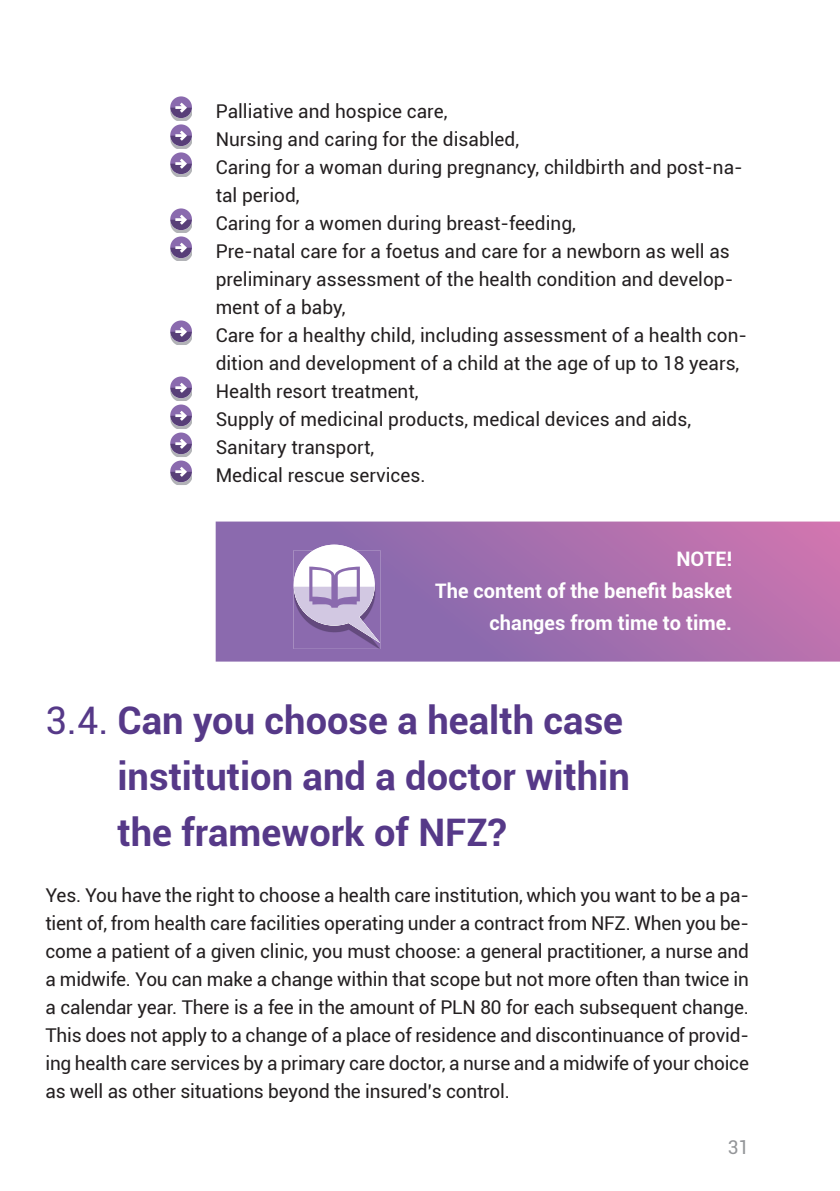
<style>
.page{position:relative;width:840px;height:1191px;background:#fff}
.page>*{position:absolute;margin:0;border:0;box-sizing:border-box;transform-origin:0 0}
.t1{font:700 38px/56px "Roboto";color:#563988}
.t2{font:700 20px/32px "Roboto";color:#fff;text-align:right}
.t3{font:19px/28px "Roboto";color:#231f20}
.t4{font:19px "Roboto";color:#939598}
.s1{font-weight:400}
</style>
<div class="page">
<svg style="left:215px;top:521px;width:624px;height:140px;background:#a36eae"></svg>
<img style="left:173px;top:118px;width:17px;height:3px">
<svg style="left:170px;top:96px;width:22px;height:22px"></svg>
<svg style="left:170px;top:103px;width:22px;height:15px"></svg>
<img style="left:173px;top:146px;width:17px;height:3px">
<svg style="left:170px;top:124px;width:22px;height:22px"></svg>
<svg style="left:170px;top:131px;width:22px;height:15px"></svg>
<img style="left:173px;top:174px;width:17px;height:3px">
<svg style="left:170px;top:152px;width:22px;height:22px"></svg>
<svg style="left:170px;top:159px;width:22px;height:15px"></svg>
<img style="left:173px;top:230px;width:17px;height:3px">
<svg style="left:170px;top:208px;width:22px;height:22px"></svg>
<svg style="left:170px;top:215px;width:22px;height:15px"></svg>
<img style="left:173px;top:258px;width:17px;height:3px">
<svg style="left:170px;top:236px;width:22px;height:22px"></svg>
<svg style="left:170px;top:243px;width:22px;height:15px"></svg>
<img style="left:173px;top:342px;width:17px;height:3px">
<svg style="left:170px;top:320px;width:22px;height:22px"></svg>
<svg style="left:170px;top:327px;width:22px;height:15px"></svg>
<img style="left:173px;top:398px;width:17px;height:3px">
<svg style="left:170px;top:376px;width:22px;height:22px"></svg>
<svg style="left:170px;top:383px;width:22px;height:15px"></svg>
<img style="left:173px;top:426px;width:17px;height:3px">
<svg style="left:170px;top:404px;width:22px;height:22px"></svg>
<svg style="left:170px;top:411px;width:22px;height:15px"></svg>
<img style="left:173px;top:454px;width:17px;height:3px">
<svg style="left:170px;top:432px;width:22px;height:22px"></svg>
<svg style="left:170px;top:439px;width:22px;height:15px"></svg>
<img style="left:173px;top:482px;width:17px;height:3px">
<svg style="left:170px;top:460px;width:22px;height:22px"></svg>
<svg style="left:170px;top:467px;width:22px;height:15px"></svg>
<img style="left:290px;top:643px;width:90px;height:6px">
<svg style="left:289px;top:540px;width:91px;height:103px"></svg>
<p class="t3" style="left:215px;top:97px;width:532px">Palliative and hospice care,<br>Nursing and caring for the disabled,<br>Caring for a woman during pregnancy, childbirth and post-na&shy;tal period,<br>Caring for a women during breast-feeding,<br>Pre-natal care for a foetus and care for a newborn as well as preliminary assessment of the health condition and develop&shy;ment of a baby,<br>Care for a healthy child, including assessment of a health con&shy;dition and development of a child at the age of up to 18 years, Health resort treatment,<br>Supply of medicinal products, medical devices and aids, Sanitary transport,<br>Medical rescue services.</p>
<p class="t2" style="left:435px;top:542px;width:298px">NOTE!<br>The content of the benefit basket changes from time to time.</p>
<h1 class="t1" style="left:117px;top:691px;width:513px;text-indent:-72px"><span class="s1">3.4.</span> Can you choose a health case institution and a doctor within the framework of NFZ?</h1>
<p class="t3" style="left:45px;top:881px;width:704px;text-align:justify">Yes. You have the right to choose a health care institution, which you want to be a pa&shy;tient of, from health care facilities operating under a contract from NFZ. When you be&shy;come a patient of a given clinic, you must choose: a general practitioner, a nurse and a midwife. You can make a change within that scope but not more often than twice in a calendar year. There is a fee in the amount of PLN 80 for each subsequent change.<br>This does not apply to a change of a place of residence and discontinuance of provid&shy;ing health care services by a primary care doctor, a nurse and a midwife of your choice as well as other situations beyond the insured’s control.</p>
<p class="t4" style="left:727px;top:1134px;width:23px">31</p>
</div>
